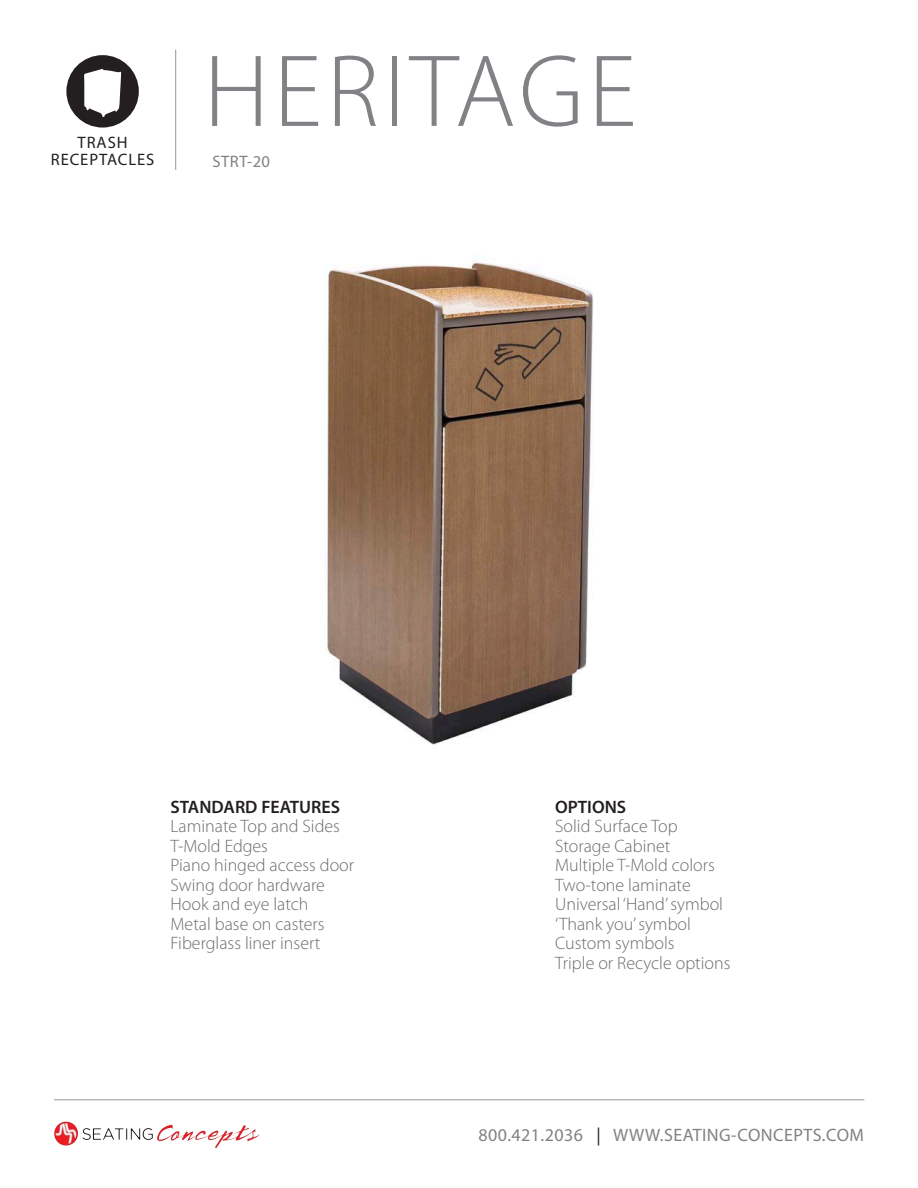
<style>
.page{position:relative;width:918px;height:1188px;background:#fff}
.page>*{position:absolute;margin:0;border:0;box-sizing:border-box;transform-origin:0 0}
.t1{font:300 103.5px "Myriad Pro";letter-spacing:.045em;color:#808285}
.Spec_information{font:300 18px "Myriad Pro";color:#6c6d70}
.t2{font:18px "Myriad Pro";letter-spacing:.025em;color:#808285}
.Spec_titles{font:600 18px "Myriad Pro";color:#231f20}
.t3{font:16.65px/16.6px "Myriad Pro";letter-spacing:.055em;color:#231f20;text-align:center}
.t4{font:16.65px "Myriad Pro";letter-spacing:.025em;color:#808285}
.s1{color:#231f20}
</style>
<div class="page">
<hr style="left:175px;top:50px;width:1px;height:120px;background:#939598">
<hr style="left:54px;top:1099px;width:810px;height:1px;background:#939598">
<img style="left:54px;top:1121px;width:206px;height:28px">
<div style="left:66px;top:55px;width:73px;height:73px;background:#231f20;border-radius:50%"></div>
<svg style="left:84px;top:69px;width:37px;height:48px"></svg>
<img style="left:325px;top:261px;width:268px;height:484px">
<p class="t3" style="left:51px;top:134px;width:105px">TRASH<br>RECEPTACLES</p>
<p class="t1" style="left:204px;top:29px;width:434px">HERITAGE</p>
<p class="t4" style="left:213px;top:151px;width:59px">STRT-20</p>
<p class="Spec_titles" style="left:171px;top:795px;width:171px">STANDARD FEATURES</p>
<p class="Spec_information" style="left:171px;top:815px;width:171px">Laminate Top and Sides</p>
<p class="Spec_information" style="left:171px;top:835px;width:99px">T-Mold Edges</p>
<p class="Spec_information" style="left:171px;top:854px;width:185px">Piano hinged access door</p>
<p class="Spec_information" style="left:171px;top:874px;width:156px">Swing door hardware</p>
<p class="Spec_information" style="left:171px;top:893px;width:139px">Hook and eye latch</p>
<p class="Spec_information" style="left:171px;top:913px;width:156px">Metal base on casters</p>
<p class="Spec_information" style="left:171px;top:932px;width:151px">Fiberglass liner insert</p>
<p class="Spec_titles" style="left:555px;top:795px;width:73px">OPTIONS</p>
<p class="Spec_information" style="left:555px;top:815px;width:124px">Solid Surface Top</p>
<p class="Spec_information" style="left:555px;top:835px;width:117px">Storage Cabinet</p>
<p class="Spec_information" style="left:555px;top:854px;width:161px">Multiple T-Mold colors</p>
<p class="Spec_information" style="left:555px;top:874px;width:137px">Two-tone laminate</p>
<p class="Spec_information" style="left:555px;top:893px;width:170px">Universal ‘Hand’ symbol</p>
<p class="Spec_information" style="left:555px;top:913px;width:137px">‘Thank you’ symbol</p>
<p class="Spec_information" style="left:555px;top:932px;width:121px">Custom symbols</p>
<p class="Spec_information" style="left:555px;top:952px;width:177px">Triple or Recycle options</p>
<p class="t2" style="left:478px;top:1124px;width:387px">800.421.2036 <span class="s1">|</span> WWW.SEATING-CONCEPTS.COM</p>
</div>
